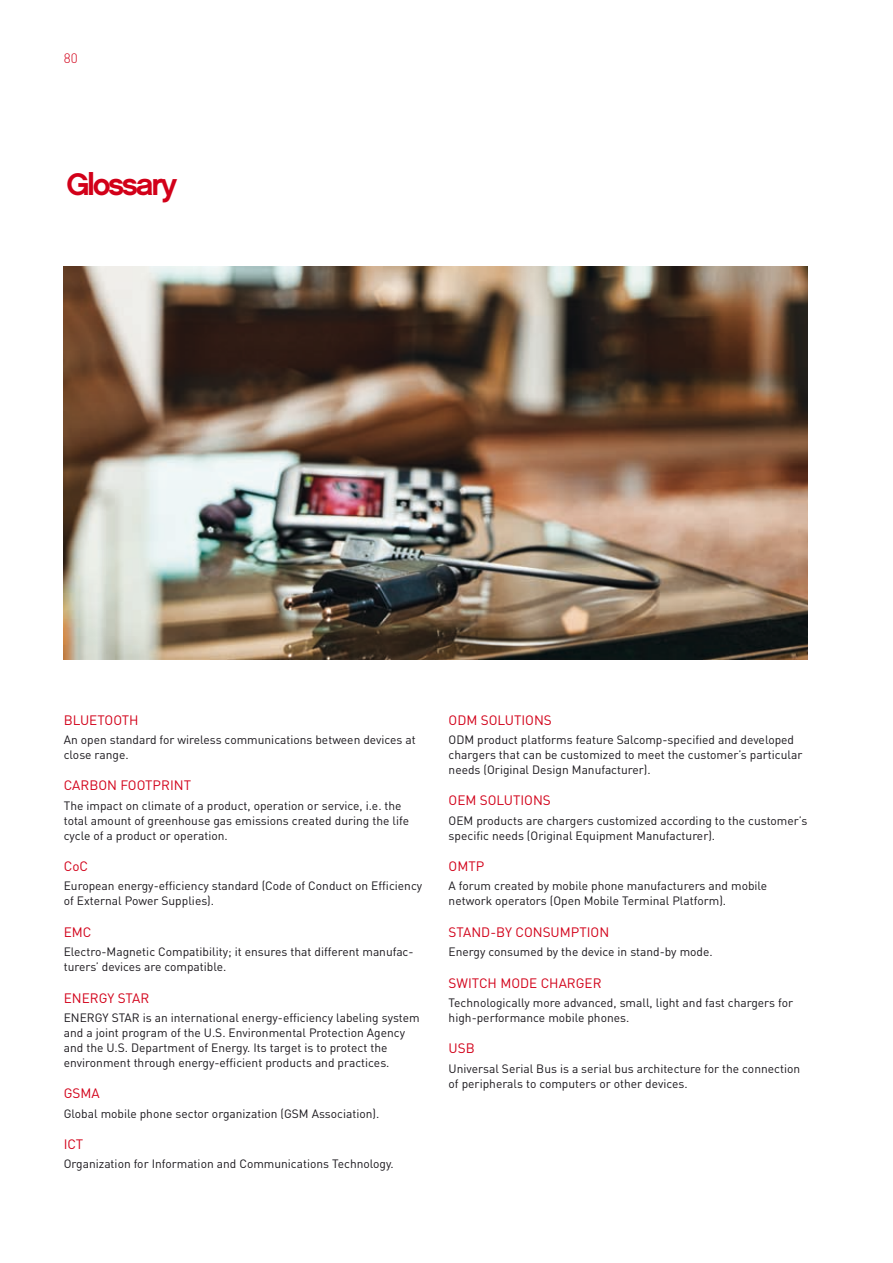
<style>
.page{position:relative;width:893px;height:1263px;background:#fff}
.page>*{position:absolute;margin:0;border:0;box-sizing:border-box;transform-origin:0 0}
.t1{font:30.9px "Chalet New York Nineteen Sixty";letter-spacing:-.08em;color:#d20019}
.t2{font:13.5px "DIN";color:#d20019}
.t3{font:300 13.5px "DIN";color:#d20019}
.t4{font:12px/15px "DIN";color:#1a171c}
</style>
<div class="page">
<img style="left:64px;top:266px;width:744px;height:394px">
<p class="t3" style="left:64px;top:49px;width:15px">80</p>
<h1 class="t1" style="left:67px;top:165px;width:112px">Glossary</h1>
<p class="t2" style="left:64px;top:711px;width:35px">Bluetoot</p>
<p class="t2" style="left:129px;top:711px;width:11px">h</p>
<p class="t4" style="left:64px;top:732px;width:354px">An open standard for wireless communications between devices at close range.</p>
<p class="t2" style="left:64px;top:777px;width:19px">Carbon</p>
<p class="t2" style="left:120px;top:777px;width:9px">footprint</p>
<p class="t4" style="left:64px;top:798px;width:347px">The impact on climate of a product, operation or service, i.e. the total amount of greenhouse gas emissions created during the life cycle of a product or operation.</p>
<p class="t2" style="left:64px;top:858px;width:26px">CoC</p>
<p class="t4" style="left:64px;top:878px;width:360px">European energy-efficiency standard (Code of Conduct on Efficiency of External Power Supplies).</p>
<p class="t2" style="left:64px;top:924px;width:29px">EMC</p>
<p class="t4" style="left:64px;top:944px;width:351px">Electro-Magnetic Compatibility; it ensures that different manufac&shy;turers’ devices are compatible.</p>
<p class="t2" style="left:64px;top:989px;width:87px">ENERGY STAR</p>
<p class="t4" style="left:64px;top:1010px;width:357px">ENERGY STAR is an international energy-efficiency labeling system and a joint program of the U .S. Environmental Protection Agency and the U .S. Department of Energy. Its target is to protect the environment through energy-efficient products and practices.</p>
<p class="t2" style="left:64px;top:1085px;width:37px">GSMA</p>
<p class="t4" style="left:64px;top:1106px;width:317px">Global mobile phone sector organization (GSM Association).</p>
<p class="t2" style="left:64px;top:1136px;width:21px">ICT</p>
<p class="t4" style="left:64px;top:1156px;width:332px">Organization for Information and Communications Technology.</p>
<p class="t2" style="left:449px;top:711px;width:74px">ODM solutions</p>
<p class="t4" style="left:449px;top:732px;width:355px">ODM product platforms feature Salcomp-specified and developed chargers that can be customized to meet the customer’s particular needs (Original Design Manufacturer).</p>
<p class="t2" style="left:449px;top:792px;width:73px">OEM solutions</p>
<p class="t4" style="left:449px;top:813px;width:360px">OEM products are chargers customized according to the customer’s specific needs (Original Equipment Manufacturer).</p>
<p class="t2" style="left:449px;top:858px;width:37px">OMTP</p>
<p class="t4" style="left:449px;top:878px;width:320px">A forum created by mobile phone manufacturers and mobile network operators (Open Mobile Terminal Platform).</p>
<p class="t2" style="left:449px;top:924px;width:18px">Stand</p>
<p class="t2" style="left:490px;top:924px;width:35px">-by cons</p>
<p class="t2" style="left:551px;top:924px;width:18px">umption</p>
<p class="t4" style="left:449px;top:944px;width:266px">Energy consumed by the device in stand-by mode.</p>
<p class="t2" style="left:449px;top:974px;width:62px">Switc h mode</p>
<p class="t2" style="left:541px;top:974px;width:28px">charger</p>
<p class="t4" style="left:449px;top:995px;width:346px">Technologically more advanced, small, light and fast chargers for high-performance mobile phones.</p>
<p class="t2" style="left:449px;top:1040px;width:28px">USB</p>
<p class="t4" style="left:449px;top:1061px;width:353px">U niversal Serial Bus is a serial bus architecture for the connection of peripherals to computers or other devices.</p>
</div>
